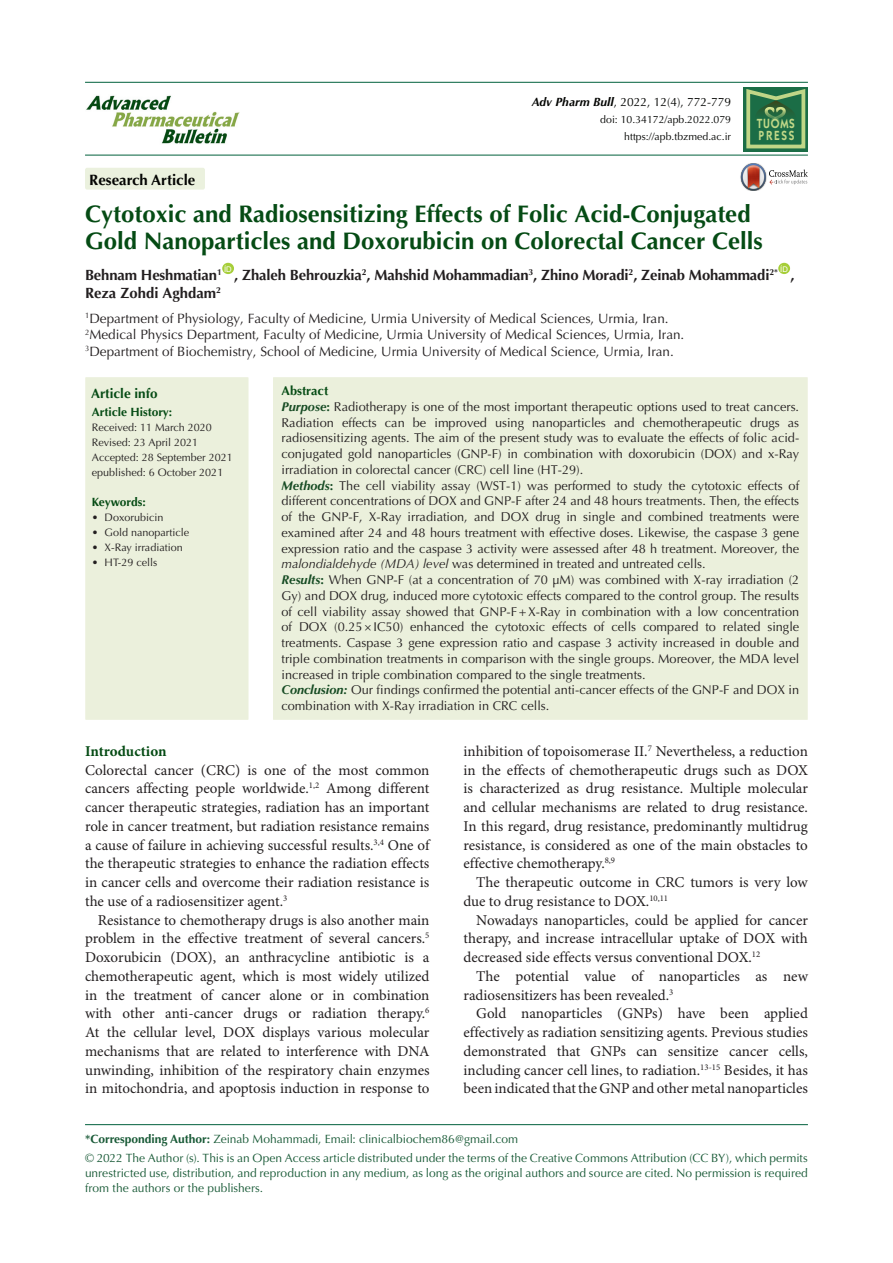
<style>
.page{position:relative;width:893px;height:1263px;background:#fff}
.page>*{position:absolute;margin:0;border:0;box-sizing:border-box;transform-origin:0 0}
.t1{font:700 24px/27px "Optima LT Std";color:#054b14}
.t2{font:15px/18.8px "Minion Pro";color:#231f20;text-align:justify}
.t3{font:700 15px "Optima LT Std";color:#040503}
.t4{font:700 15px "Minion Pro";letter-spacing:-.005em;color:#054b14}
.t5{font:700 14.85px "Optima LT Std";letter-spacing:-.01em;color:#231f20}
.t6{font:13.5px "Optima LT Std";color:#231f20}
.t7{font:700 13.5px "Optima LT Std";color:#054b14}
.t8{font:600 13.35px/11.7px "ITC Kabel Std";letter-spacing:.11em;color:#c1d888;scale:.85 1}
.t9{font:12.75px/15.8px "Optima LT Std";color:#231f20;text-align:justify}
.t10{font:700 12.75px "Optima LT Std";color:#054b14}
.t11{font:12px/15px "Optima LT Std";color:#195a37;text-align:justify}
.t12{font:12px "Optima LT Std";color:#040503}
.t13{font:700 12px "Optima LT Std";color:#054b14}
.t14{font:700 12px "Optima LT Std";letter-spacing:-.02em;color:#054b14}
.t15{font:10.8px "Optima LT Std";color:#231f20}
.t16{font:10.5px "Optima LT Std";color:#040503}
.t17{font:7.8px "Arial";color:#fff}
.s1{font-weight:700;font-style:italic}
.s2{font-weight:700;font-style:italic;color:#164b23}
.s3{font-weight:700;color:#164b23}
.s4{font-style:italic}
.s5{font-weight:700}
</style>
<div class="page">
<hr style="left:85px;top:155px;width:723px;height:1px;background:#1e7252">
<hr style="left:85px;top:82px;width:723px;height:1px;background:#1e7252">
<div style="left:222px;top:263px;width:12px;height:11px;background:#a6ce39;border-radius:50%"></div>
<div style="left:778px;top:263px;width:12px;height:11px;background:#a6ce39;border-radius:50%"></div>
<div style="left:85px;top:168px;width:120px;height:22px;background:#ebf1de;border-radius:2px"></div>
<div style="left:85px;top:377px;width:164px;height:343px;background:#ebf0dc"></div>
<div style="left:273px;top:377px;width:535px;height:343px;background:#ebf0dc"></div>
<svg style="left:741px;top:163px;width:67px;height:28px"></svg>
<hr style="left:85px;top:1124px;width:723px;height:1px;background:#1e7252">
<img style="left:86px;top:95px;width:154px;height:49px">
<svg style="left:743px;top:87px;width:65px;height:64px"></svg>
<svg style="left:746px;top:89px;width:59px;height:59px;background:#478655"></svg>
<p class="t3" style="left:89px;top:171px;width:108px">Research Article</p>
<p class="t12" style="left:532px;top:95px;width:201px"><span class="s1">Adv Pharm Bull</span>, 2022, 12(4), 772-779</p>
<p class="t16" style="left:600px;top:113px;width:132px">doi: 10.34172/apb.2022.079</p>
<p class="t16" style="left:624px;top:130px;width:108px">https://apb.tbzmed.ac.ir</p>
<p class="t8" style="left:757px;top:118px;width:46px">TUOMS<br>PRESS</p>
<p class="t1" style="left:85px;top:200px;width:679px">Cytotoxic and Radiosensitizing Effects of Folic Acid-Conjugated<br>Gold Nanoparticles and Doxorubicin on Colorectal Cancer Cells</p>
<p class="t5" style="left:85px;top:266px;width:138px">Behnam Heshmatian<sup>1</sup></p>
<p class="t17" style="left:224px;top:263px;width:9px">ID</p>
<p class="t5" style="left:234px;top:266px;width:545px">, Zhaleh Behrouzkia<sup>2</sup>, Mahshid Mohammadian<sup>3</sup>, Zhino Moradi<sup>2</sup>, Zeinab Mohammadi<sup>2*</sup></p>
<p class="t17" style="left:780px;top:263px;width:9px">ID</p>
<p class="t5" style="left:790px;top:266px;width:6px">,</p>
<p class="t5" style="left:85px;top:284px;width:138px">Reza Zohdi Aghdam<sup>2</sup></p>
<p class="t6" style="left:85px;top:310px;width:585px"><sup>1</sup>Department of Physiology, Faculty of Medicine, Urmia University of Medical Sciences, Urmia, Iran.</p>
<p class="t6" style="left:85px;top:327px;width:601px"><sup>2</sup>Medical Physics Department, Faculty of Medicine, Urmia University of Medical Sciences, Urmia, Iran.</p>
<p class="t6" style="left:85px;top:343px;width:590px"><sup>3</sup>Department of Biochemistry, School of Medicine, Urmia University of Medical Science, Urmia, Iran.</p>
<p class="t7" style="left:91px;top:386px;width:68px">Article info</p>
<p class="t13" style="left:92px;top:405px;width:82px">Article History:</p>
<p class="t15" style="left:92px;top:421px;width:121px">Received: 11 March 2020</p>
<p class="t15" style="left:92px;top:436px;width:108px">Revised: 23 April 2021</p>
<p class="t15" style="left:92px;top:451px;width:143px">Accepted: 28 September 2021</p>
<p class="t15" style="left:92px;top:466px;width:133px">epublished: 6 October 2021</p>
<p class="t14" style="left:92px;top:495px;width:55px">Keywords:</p>
<p class="t15" style="left:92px;top:511px;width:73px">• Doxorubicin</p>
<p class="t15" style="left:92px;top:526px;width:99px">• Gold nanoparticle</p>
<p class="t15" style="left:92px;top:541px;width:92px">• X-Ray irradiation</p>
<p class="t15" style="left:92px;top:556px;width:67px">• HT-29 cells</p>
<p class="t10" style="left:281px;top:383px;width:48px">Abstract</p>
<p class="t9" style="left:281px;top:399px;width:519px"><span class="s2">Purpose</span><span class="s3">:</span> Radiotherapy is one of the most important therapeutic options used to treat cancers.<br>Radiation effects can be improved using nanoparticles and chemotherapeutic drugs as radiosensitizing agents. The aim of the present study was to evaluate the effects of folic acid&shy;conjugated gold nanoparticles (GNP-F) in combination with doxorubicin (DOX) and x-Ray irradiation in colorectal cancer (CRC) cell line (HT-29).</p>
<p class="t9" style="left:281px;top:477px;width:519px"><span class="s2">Methods</span><span class="s3">:</span> The cell viability assay (WST-1) was performed to study the cytotoxic effects of different concentrations of DOX and GNP-F after 24 and 48 hours treatments. Then, the effects of the GNP-F, X-Ray irradiation, and DOX drug in single and combined treatments were examined after 24 and 48 hours treatment with effective doses. Likewise, the caspase 3 gene expression ratio and the caspase 3 activity were assessed after 48 h treatment. Moreover, the <span class="s4">malondialdehyde (MDA) level</span> was determined in treated and untreated cells.</p>
<p class="t9" style="left:281px;top:572px;width:519px"><span class="s2">Results</span><span class="s3">:</span> When GNP-F (at a concentration of 70 μM) was combined with X-ray irradiation (2<br>Gy) and DOX drug, induced more cytotoxic effects compared to the control group. The results of cell viability assay showed that GNP-F+X-Ray in combination with a low concentration of DOX (0.25×IC50) enhanced the cytotoxic effects of cells compared to related single treatments. Caspase 3 gene expression ratio and caspase 3 activity increased in double and triple combination treatments in comparison with the single groups. Moreover, the MDA level increased in triple combination compared to the single treatments.</p>
<p class="t9" style="left:281px;top:682px;width:519px"><span class="s2">Conclusion:</span> Our findings confirmed the potential anti-cancer effects of the GNP-F and DOX in combination with X-Ray irradiation in CRC cells.</p>
<p class="t2" style="left:463px;top:742px;width:346px">inhibition of topoisomerase II.<sup>7</sup> Nevertheless, a reduction in the effects of chemotherapeutic drugs such as DOX is characterized as drug resistance. Multiple molecular and cellular mechanisms are related to drug resistance.<br>In this regard, drug resistance, predominantly multidrug resistance, is considered as one of the main obstacles to effective chemotherapy.<sup>8,9</sup></p>
<p class="t2" style="left:463px;top:873px;width:346px;text-indent:13px">The therapeutic outcome in CRC tumors is very low due to drug resistance to DOX.<sup>10,11</sup></p>
<p class="t2" style="left:463px;top:911px;width:346px;text-indent:13px">Nowadays nanoparticles, could be applied for cancer therapy, and increase intracellular uptake of DOX with decreased side effects versus conventional DOX.<sup>12</sup></p>
<p class="t2" style="left:463px;top:967px;width:346px;text-indent:13px">The potential value of nanoparticles as new radiosensitizers has been revealed.<sup>3</sup></p>
<p class="t2" style="left:463px;top:1005px;width:346px;text-indent:13px">Gold nanoparticles (GNPs) have been applied effectively as radiation sensitizing agents. Previous studies demonstrated that GNPs can sensitize cancer cells, including cancer cell lines, to radiation.<sup>13-15</sup> Besides, it has been indicated that the GNP and other metal nanoparticles</p>
<p class="t11" style="left:85px;top:1131px;width:435px"><span class="s5">*Corresponding Author:</span> Zeinab Mohammadi, Email: clinicalbiochem86@gmail.com</p>
<p class="t11" style="left:85px;top:1151px;width:724px">© 2022 The Author (s). This is an Open Access article distributed under the terms of the Creative Commons Attribution (CC BY), which permits unrestricted use, distribution, and reproduction in any medium, as long as the original authors and source are cited. No permission is required from the authors or the publishers.</p>
<p class="t4" style="left:85px;top:740px;width:83px">Introduction</p>
<p class="t2" style="left:85px;top:761px;width:346px">Colorectal cancer (CRC) is one of the most common cancers affecting people worldwide.<sup>1,2</sup> Among different cancer therapeutic strategies, radiation has an important role in cancer treatment, but radiation resistance remains a cause of failure in achieving successful results.<sup>3,4</sup> One of the therapeutic strategies to enhance the radiation effects in cancer cells and overcome their radiation resistance is the use of a radiosensitizer agent.<sup>3</sup></p>
<p class="t2" style="left:85px;top:911px;width:346px;text-indent:13px">Resistance to chemotherapy drugs is also another main problem in the effective treatment of several cancers.<sup>5<br></sup>Doxorubicin (DOX), an anthracycline antibiotic is a chemotherapeutic agent, which is most widely utilized in the treatment of cancer alone or in combination with other anti-cancer drugs or radiation therapy.<sup>6<br></sup>At the cellular level, DOX displays various molecular mechanisms that are related to interference with DNA unwinding, inhibition of the respiratory chain enzymes in mitochondria, and apoptosis induction in response to</p>
</div>
